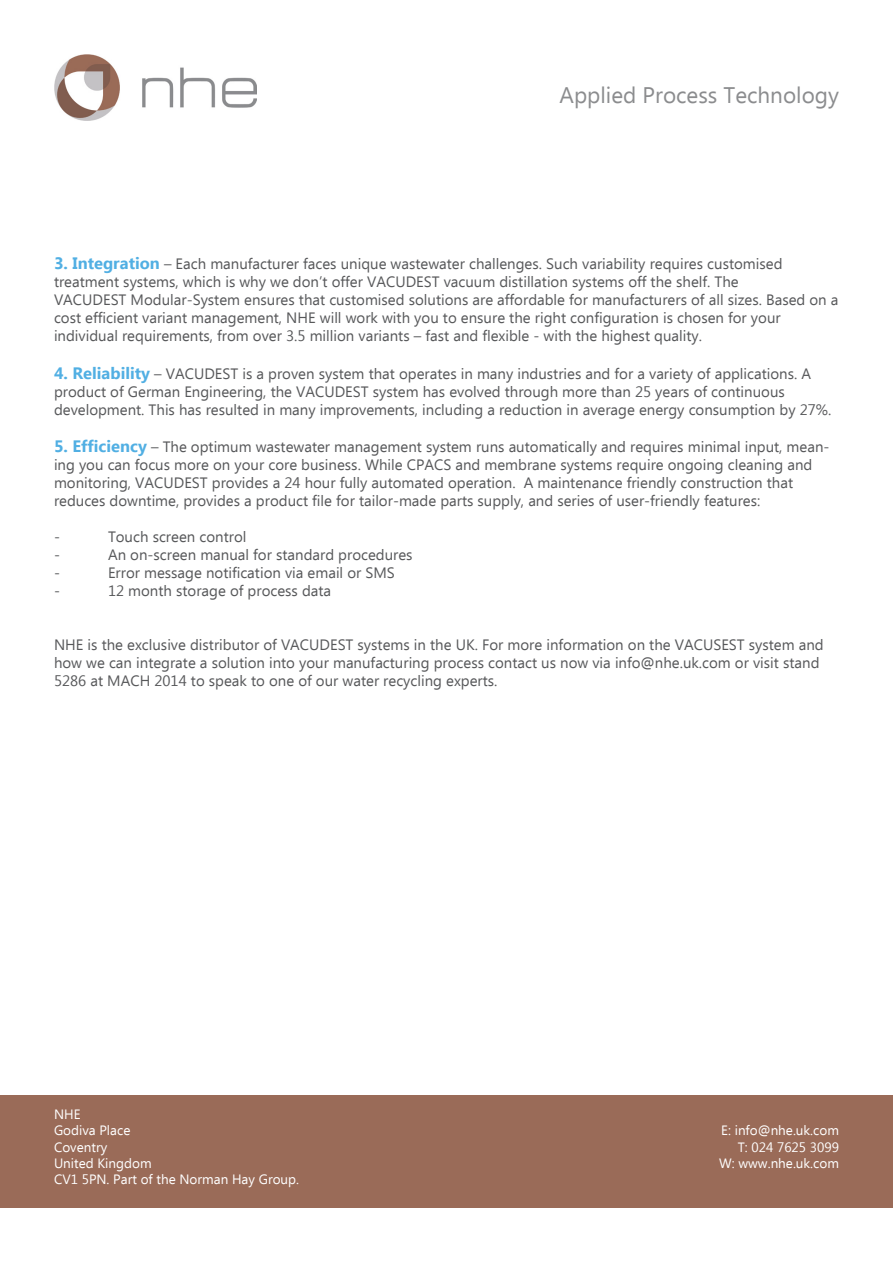
<style>
.page{position:relative;width:893px;height:1263px;background:#fff}
.page>*{position:absolute;margin:0;border:0;box-sizing:border-box;transform-origin:0 0}
.t1{font:22.5px "Ebrima";color:#8b8c8e}
.t2{font:15px/18px "Ebrima";color:#57585a}
.t3{font:13.5px "Ebrima";color:#fff}
.s1{font-weight:700;font-size:16.5px;color:#51afe3}
</style>
<div class="page">
<img style="left:54px;top:54px;width:203px;height:66px">
<div style="left:0;top:1096px;width:893px;height:112px;background:#9a6b58"></div>
<p class="t1" style="left:559px;top:79px;width:281px">Applied Process Technology</p>
<p class="t2" style="left:54px;top:255px;width:730px"><span class="s1">3. Integration</span> – Each manufacturer faces unique wastewater challenges. Such variability requires customised</p>
<p class="t2" style="left:54px;top:273px;width:686px">treatment systems, which is why we don’t offer VACUDEST vacuum distillation systems off the shelf. The</p>
<p class="t2" style="left:54px;top:291px;width:786px">VACUDEST Modular-System ensures that customised solutions are affordable for manufacturers of all sizes. Based on a cost efficient variant management, NHE will work with you to ensure the right configuration is chosen for your</p>
<p class="t2" style="left:54px;top:327px;width:649px">individual requirements, from over 3.5 million variants – fast and flexible - with the highest quality.</p>
<p class="t2" style="left:54px;top:365px;width:759px"><span class="s1">4. Reliability</span> – VACUDEST is a proven system that operates in many industries and for a variety of applications. A</p>
<p class="t2" style="left:54px;top:383px;width:732px">product of German Engineering, the VACUDEST system has evolved through more than 25 years of continuous</p>
<p class="t2" style="left:54px;top:401px;width:779px">development. This has resulted in many improvements, including a reduction in average energy consumption by 27%.</p>
<p class="t2" style="left:54px;top:439px;width:777px"><span class="s1">5. Efficiency</span> – The optimum wastewater management system runs automatically and requires minimal input, mean&shy;ing you can focus more on your core business. While CPACS and membrane systems require ongoing cleaning and</p>
<p class="t2" style="left:54px;top:475px;width:741px">monitoring, VACUDEST provides a 24 hour fully automated operation. A maintenance friendly construction that</p>
<p class="t2" style="left:54px;top:493px;width:708px">reduces downtime, provides a product file for tailor-made parts supply, and series of user-friendly features:</p>
<p class="t2" style="left:54px;top:529px;width:7px">-</p>
<p class="t2" style="left:108px;top:529px;width:140px">Touch screen control</p>
<p class="t2" style="left:54px;top:547px;width:7px">-</p>
<p class="t2" style="left:108px;top:547px;width:306px">An on-screen manual for standard procedures</p>
<p class="t2" style="left:54px;top:565px;width:7px">-</p>
<p class="t2" style="left:108px;top:565px;width:288px">Error message notification via email or SMS</p>
<p class="t2" style="left:54px;top:583px;width:7px">-</p>
<p class="t2" style="left:108px;top:583px;width:225px">12 month storage of process data</p>
<p class="t2" style="left:54px;top:637px;width:771px">NHE is the exclusive distributor of VACUDEST systems in the UK. For more information on the VACUSEST system and how we can integrate a solution into your manufacturing process contact us now via info@nhe.uk.com or visit stand<br>5286 at MACH 2014 to speak to one of our water recycling experts.</p>
<p class="t3" style="left:54px;top:1105px;width:28px">NHE</p>
<p class="t3" style="left:54px;top:1121px;width:78px">Godiva Place</p>
<p class="t3" style="left:54px;top:1137px;width:55px">Coventry</p>
<p class="t3" style="left:54px;top:1153px;width:99px">United Kingdom</p>
<p class="t3" style="left:54px;top:1169px;width:247px">CV1 5PN. Part of the Norman Hay Group.</p>
<p class="t3" style="left:721px;top:1121px;width:119px">E: info@nhe.uk.com</p>
<p class="t3" style="left:738px;top:1137px;width:103px">T: 024 7625 3099</p>
<p class="t3" style="left:719px;top:1153px;width:121px">W: www.nhe.uk.com</p>
</div>
